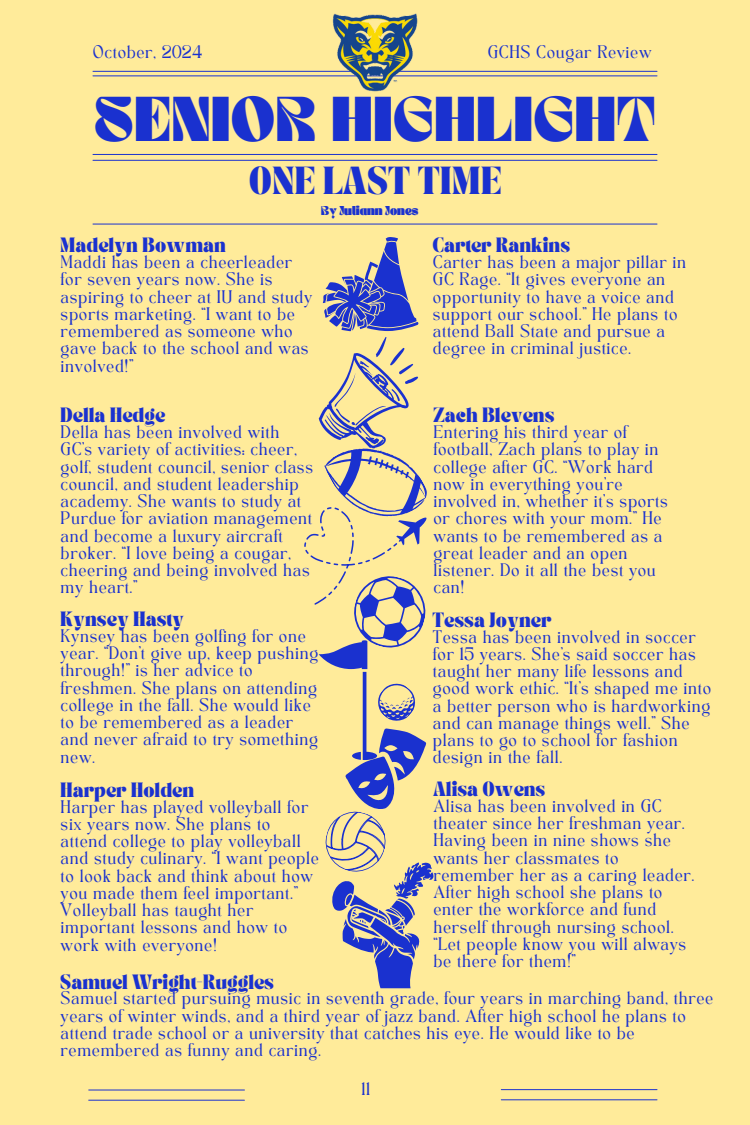
<style>
.page{position:relative;width:750px;height:1125px;background:#ffeb9a}
.page>*{position:absolute;margin:0;border:0;box-sizing:border-box;transform-origin:0 0}
.t1{font:700 44.2px "TANBUSTER";letter-spacing:.035em;color:#1a31cf}
.t2{font:700 24px "TANASHFORD";color:#1a31cf}
.t3{font:12.7px/17.2px "TAN Angleton";color:#1a31cf}
.t4{font:700 9px "TANBUSTER";color:#1a31cf}
.s1{font-family:"TANASHFORD";font-weight:700}
</style>
<div class="page">
<hr style="left:93px;top:160px;width:564px;height:1px;background:#1a31cf">
<hr style="left:93px;top:76px;width:564px;height:1px;background:#1a31cf">
<hr style="left:93px;top:71px;width:564px;height:1px;background:#1a31cf">
<hr style="left:89px;top:1090px;width:155px;height:1px;background:#1a31cf">
<hr style="left:89px;top:1100px;width:155px;height:1px;background:#1a31cf">
<hr style="left:501px;top:1089px;width:156px;height:1px;background:#1a31cf">
<hr style="left:501px;top:1099px;width:156px;height:1px;background:#1a31cf">
<img style="left:331px;top:13px;width:88px;height:79px">
<hr style="left:93px;top:154px;width:564px;height:1px;background:#1a31cf">
<hr style="left:93px;top:224px;width:564px;height:1px;background:#1a31cf">
<svg style="left:323px;top:237px;width:95px;height:94px"></svg>
<svg style="left:304px;top:337px;width:129px;height:651px"></svg>
<h2 class="t3" style="left:93px;top:45px;width:111px">October, 2024</h2>
<h1 class="t3" style="left:487px;top:45px;width:166px">GCHS Cougar Review</h1>
<h3 class="t1" style="left:95px;top:95px;width:562px">SENIOR HIGHLIGHT</h3>
<p class="t2" style="left:249px;top:165px;width:254px">ONE LAST TIME</p>
<p class="t4" style="left:321px;top:206px;width:99px">By Juliann Jones</p>
<h3 class="t3" style="left:60px;top:240px;width:234px;line-height:15.8px"><span class="s1">Madelyn Bowman<br></span>Maddi has been a cheerleader</h3>
<h3 class="t3" style="left:60px;top:273px;width:254px">for seven years now. She is aspiring to cheer at IU and study sports marketing. “I want to be remembered as someone who gave back to the school and was involved!”</h3>
<h3 class="t3" style="left:60px;top:410px;width:221px;line-height:15.8px"><span class="s1">Della Hedge<br></span>Della has been involved with</h3>
<h3 class="t3" style="left:60px;top:443px;width:255px">GC’s variety of activities: cheer, golf, student council, senior class council, and student leadership academy. She wants to study at<br>Purdue for aviation management and become a luxury aircraft broker. “I love being a cougar, cheering and being involved has my heart.”</h3>
<p class="t3" style="left:433px;top:240px;width:255px;line-height:15.8px"><span class="s1">Carter Rankins<br></span>Carter has been a major pillar in</p>
<p class="t3" style="left:433px;top:273px;width:247px">GC Rage. “It gives everyone an opportunity to have a voice and support our school.” He plans to attend Ball State and pursue a degree in criminal justice.</p>
<h3 class="t3" style="left:433px;top:410px;width:196px;line-height:15.8px"><span class="s1">Zach Blevens<br></span>Entering his third year of</h3>
<h3 class="t3" style="left:433px;top:443px;width:236px">football, Zach plans to play in college after GC. “Work hard now in everything you’re involved in, whether it's sports or chores with your mom.” He wants to be remembered as a great leader and an open listener. Do it all the best you can!</h3>
<h3 class="t3" style="left:433px;top:615px;width:265px;line-height:15.8px"><span class="s1">Tessa Joyner<br></span>Tessa has been involved in soccer</h3>
<h3 class="t3" style="left:433px;top:647px;width:281px">for 15 years. She’s said soccer has taught her many life lessons and good work ethic. “It’s shaped me into a better person who is hardworking and can manage things well.” She plans to go to school for fashion design in the fall.</h3>
<p class="t3" style="left:60px;top:614px;width:247px;line-height:15.8px"><span class="s1">Kynsey Hasty<br></span>Kynsey has been golfing for one</p>
<p class="t3" style="left:60px;top:646px;width:260px">year. “Don’t give up, keep pushing through!” is her advice to freshmen. She plans on attending college in the fall. She would like to be remembered as a leader and never afraid to try something new.</p>
<p class="t3" style="left:60px;top:785px;width:250px;line-height:15.8px"><span class="s1">Harper Holden<br></span>Harper has played volleyball for</p>
<p class="t3" style="left:60px;top:817px;width:260px">six years now. She plans to attend college to play volleyball and study culinary. “I want people to look back and think about how you made them feel important.”<br>Volleyball has taught her important lessons and how to work with everyone!</p>
<p class="t3" style="left:433px;top:784px;width:230px;line-height:15.8px"><span class="s1">Alisa Owens<br></span>Alisa has been involved in GC</p>
<p class="t3" style="left:433px;top:816px;width:263px">theater since her freshman year.<br>Having been in nine shows she wants her classmates to remember her as a caring leader.<br>After high school she plans to enter the workforce and fund herself through nursing school. “Let people know you will always be there for them!”</p>
<h3 class="t3" style="left:60px;top:977px;width:655px;line-height:15.8px"><span class="s1">Samuel Wright-Ruggles<br></span>Samuel started pursuing music in seventh grade, four years in marching band, three</h3>
<h3 class="t3" style="left:60px;top:1009px;width:628px">years of winter winds, and a third year of jazz band. After high school he plans to attend trade school or a university that catches his eye. He would like to be remembered as funny and caring.</h3>
<h3 class="t3" style="left:361px;top:1082px;width:11px">11</h3>
</div>
